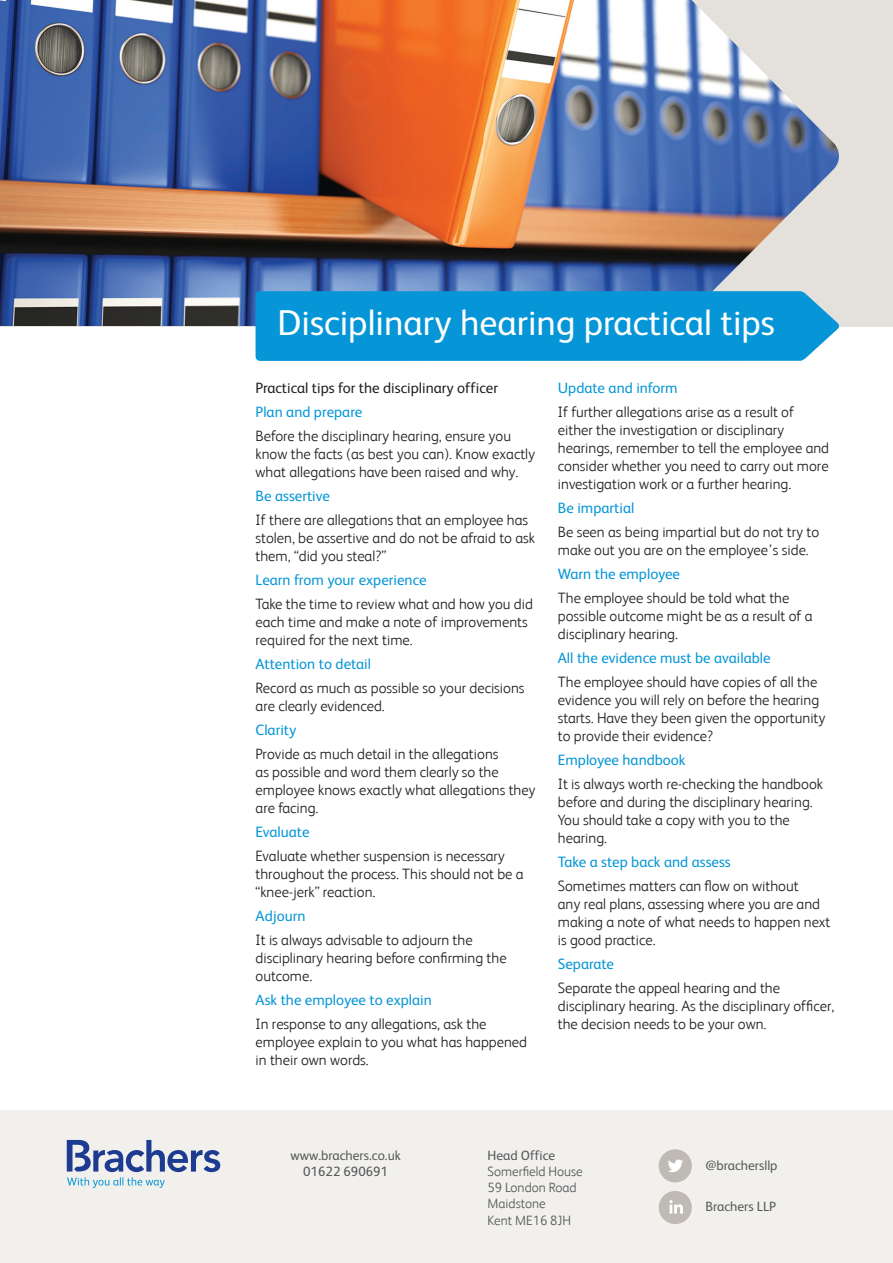
<style>
.page{position:relative;width:893px;height:1263px;background:#fff}
.page>*{position:absolute;margin:0;border:0;box-sizing:border-box;transform-origin:0 0}
.t1{font:36px "FS Albert";color:#fff}
.t2{font:300 15px/18px "FS Albert";color:#231f20}
.t3{font:15px "FS Albert";color:#0696d7}
.t4{font:15px "FS Albert";color:#231f20}
.t5{font:13.5px "FS Albert";color:#57585a}
.t6{font:300 13.5px "FS Albert";color:#57585a}
</style>
<div class="page">
<div style="left:0;top:0;width:893px;height:327px;background:#e4e1dc"></div>
<img style="left:0;top:0;width:739px;height:325px">
<img style="left:739px;top:48px;width:51px;height:217px">
<img style="left:790px;top:99px;width:49px;height:114px">
<div style="left:256px;top:291px;width:583px;height:70px;background:#0696d7"></div>
<div style="left:0;top:1110px;width:893px;height:153px;background:#f1f0ed"></div>
<div style="left:659px;top:1149px;width:33px;height:33px;background:#bfbab3;border-radius:50%"></div>
<svg style="left:668px;top:1159px;width:15px;height:13px"></svg>
<div style="left:659px;top:1191px;width:33px;height:33px;background:#bfbab3;border-radius:50%"></div>
<svg style="left:669px;top:1200px;width:14px;height:13px"></svg>
<svg style="left:67px;top:1140px;width:153px;height:48px"></svg>
<p class="t1" style="left:277px;top:302px;width:499px">Disciplinary hearing practical tips</p>
<p class="t4" style="left:256px;top:379px;width:244px">Practical tips for the disciplinary officer</p>
<p class="t3" style="left:256px;top:403px;width:108px">Plan and prepare</p>
<p class="t2" style="left:256px;top:427px;width:281px">Before the disciplinary hearing, ensure you know the facts (as best you can). Know exactly what allegations have been raised and why.</p>
<p class="t3" style="left:256px;top:487px;width:76px">Be assertive</p>
<p class="t2" style="left:256px;top:511px;width:281px">If there are allegations that an employee has stolen, be assertive and do not be afraid to ask them, “did you steal?”</p>
<p class="t3" style="left:256px;top:571px;width:173px">Learn from your experience</p>
<p class="t2" style="left:256px;top:595px;width:279px">Take the time to review what and how you did each time and make a note of improvements required for the next time.</p>
<p class="t3" style="left:256px;top:655px;width:117px">Attention to detail</p>
<p class="t2" style="left:256px;top:679px;width:270px">Record as much as possible so your decisions are clearly evidenced.</p>
<p class="t3" style="left:256px;top:721px;width:42px">Clarity</p>
<p class="t2" style="left:256px;top:745px;width:281px">Provide as much detail in the allegations<br>as possible and word them clearly so the employee knows exactly what allegations they are facing.</p>
<p class="t3" style="left:256px;top:823px;width:55px">Evaluate</p>
<p class="t2" style="left:256px;top:847px;width:270px">Evaluate whether suspension is necessary throughout the process. This should not be a “knee-jerk” reaction.</p>
<p class="t3" style="left:256px;top:907px;width:51px">Adjourn</p>
<p class="t2" style="left:256px;top:931px;width:253px">It is always advisable to adjourn the disciplinary hearing before confirming the outcome.</p>
<p class="t3" style="left:256px;top:991px;width:178px">Ask the employee to explain</p>
<p class="t2" style="left:256px;top:1015px;width:273px">In response to any allegations, ask the employee explain to you what has happened in their own words.</p>
<p class="t3" style="left:558px;top:379px;width:121px">Update and inform</p>
<p class="t2" style="left:558px;top:403px;width:273px">If further allegations arise as a result of either the investigation or disciplinary hearings, remember to tell the employee and consider whether you need to carry out more investigation work or a further hearing.</p>
<p class="t3" style="left:558px;top:499px;width:78px">Be impartial</p>
<p class="t2" style="left:558px;top:523px;width:263px">Be seen as being impartial but do not try to make out you are on the employee’s side.</p>
<p class="t3" style="left:558px;top:565px;width:124px">Warn the employee</p>
<p class="t2" style="left:558px;top:589px;width:256px">The employee should be told what the possible outcome might be as a result of a disciplinary hearing.</p>
<p class="t3" style="left:558px;top:649px;width:214px">All the evidence must be available</p>
<p class="t2" style="left:558px;top:673px;width:269px">The employee should have copies of all the evidence you will rely on before the hearing starts. Have they been given the opportunity to provide their evidence?</p>
<p class="t3" style="left:558px;top:751px;width:129px">Employee handbook</p>
<p class="t2" style="left:558px;top:775px;width:267px">It is always worth re-checking the handbook before and during the disciplinary hearing.<br>You should take a copy with you to the hearing.</p>
<p class="t3" style="left:558px;top:853px;width:174px">Take a step back and assess</p>
<p class="t2" style="left:558px;top:877px;width:274px">Sometimes matters can flow on without<br>any real plans, assessing where you are and making a note of what needs to happen next is good practice.</p>
<p class="t3" style="left:558px;top:955px;width:58px">Separate</p>
<p class="t2" style="left:558px;top:979px;width:278px">Separate the appeal hearing and the disciplinary hearing. As the disciplinary officer, the decision needs to be your own.</p>
<p class="t5" style="left:291px;top:1147px;width:112px">www.brachers.co.uk</p>
<p class="t5" style="left:303px;top:1164px;width:86px">01622 690691</p>
<p class="t5" style="left:488px;top:1147px;width:69px">Head Office</p>
<p class="t6" style="left:488px;top:1163px;width:97px">Somerfield House</p>
<p class="t6" style="left:488px;top:1180px;width:91px">59 London Road</p>
<p class="t6" style="left:488px;top:1196px;width:60px">Maidstone</p>
<p class="t6" style="left:488px;top:1212px;width:85px">Kent ME16 8JH</p>
<p class="t5" style="left:705px;top:1157px;width:74px">@brachersllp</p>
<p class="t5" style="left:705px;top:1199px;width:72px">Brachers LLP</p>
</div>
